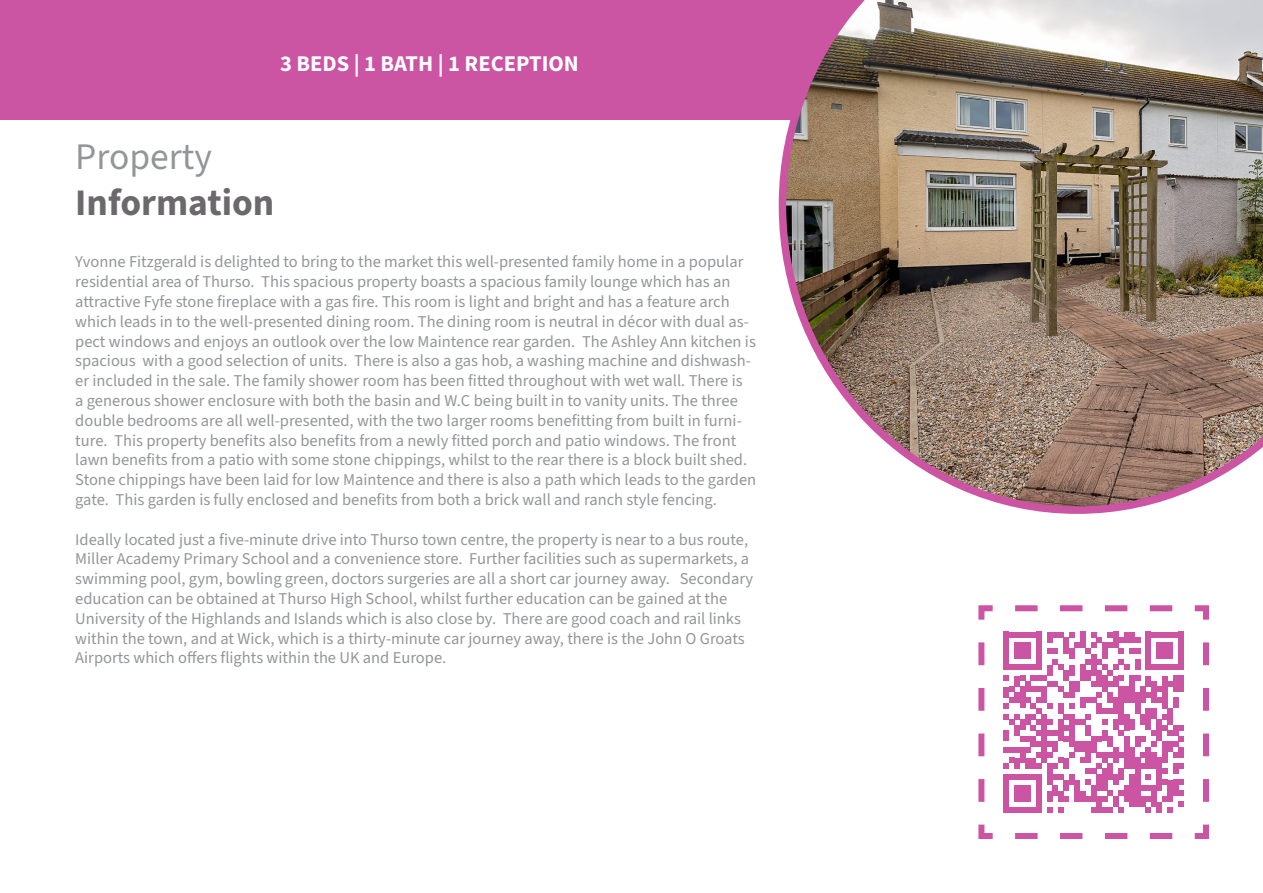
<style>
.page{position:relative;width:1263px;height:893px;background:#fff}
.page>*{position:absolute;margin:0;border:0;box-sizing:border-box;transform-origin:0 0}
.t1{font:700 37.5px "Source Sans 3";color:#6c696d}
.t2{font:37.5px "Source Sans 3";color:#939598}
.t3{font:700 22.5px "Source Sans 3";color:#fff}
.t4{font:16.5px/19.8px "Source Sans 3";color:#939598}
</style>
<div class="page">
<div style="left:0;top:0;width:1263px;height:119px;background:#cb54a3"></div>
<img style="left:779px;top:0;width:484px;height:514px">
<svg style="left:978px;top:605px;width:231px;height:234px"></svg>
<p class="t3" style="left:280px;top:49px;width:300px">3 BEDS | 1 BATH | 1 RECEPTION</p>
<p class="t2" style="left:75px;top:133px;width:138px">Property</p>
<p class="t1" style="left:75px;top:178px;width:201px">Information</p>
<p class="t4" style="left:75px;top:252px;width:682px">Yvonne Fitzgerald is delighted to bring to the market this well-presented family home in a popular residential area of Thurso. This spacious property boasts a spacious family lounge which has an attractive Fyfe stone fireplace with a gas fire. This room is light and bright and has a feature arch which leads in to the well-presented dining room. The dining room is neutral in décor with dual as&shy;pect windows and enjoys an outlook over the low Maintence rear garden. The Ashley Ann kitchen is spacious with a good selection of units. There is also a gas hob, a washing machine and dishwash&shy;er included in the sale. The family shower room has been fitted throughout with wet wall. There is<br>a generous shower enclosure with both the basin and W.C being built in to vanity units. The three double bedrooms are all well-presented, with the two larger rooms benefitting from built in furni&shy;ture. This property benefits also benefits from a newly fitted porch and patio windows. The front lawn benefits from a patio with some stone chippings, whilst to the rear there is a block built shed.<br>Stone chippings have been laid for low Maintence and there is also a path which leads to the garden gate. This garden is fully enclosed and benefits from both a brick wall and ranch style fencing.</p>
<p class="t4" style="left:75px;top:529px;width:679px">Ideally located just a five-minute drive into Thurso town centre, the property is near to a bus route, Miller Academy Primary School and a convenience store. Further facilities such as supermarkets, a swimming pool, gym, bowling green, doctors surgeries are all a short car journey away. Secondary education can be obtained at Thurso High School, whilst further education can be gained at the University of the Highlands and Islands which is also close by. There are good coach and rail links within the town, and at Wick, which is a thirty-minute car journey away, there is the John O Groats Airports which offers flights within the UK and Europe.</p>
</div>
